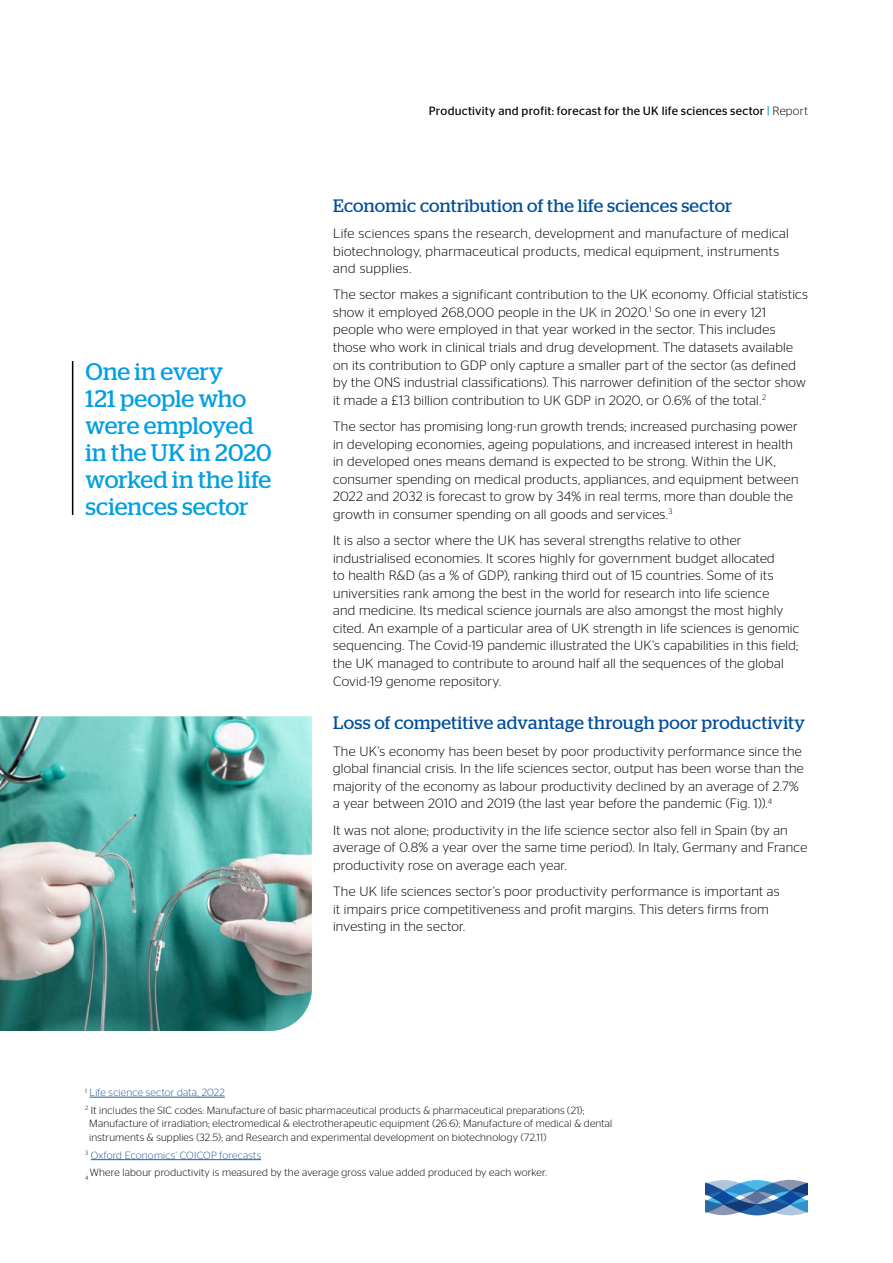
<style>
.page{position:relative;width:893px;height:1263px;background:#fff}
.page>*{position:absolute;margin:0;border:0;box-sizing:border-box;transform-origin:0 0}
.t1{font:24px/27px "Stag";letter-spacing:.005em;color:#009fe3}
.t2{font:18px "Stag";letter-spacing:.01em;color:#004e9b}
.t3{font:300 13.5px/17.5px "Stag Sans";letter-spacing:.02em;color:#000}
.t4{font:12px "Stag Sans";letter-spacing:.02em;color:#000}
.t5{font:300 10.5px/17.7px "Stag Sans";letter-spacing:.02em;color:#000}
.s1{color:#009fe3}
.s2{font-weight:300}
.s3{color:#275b9b}
</style>
<div class="page">
<svg style="left:705px;top:1180px;width:103px;height:35px;background:#5687b8"></svg>
<img style="left:0;top:716px;width:312px;height:315px">
<hr style="left:72px;top:361px;width:1px;height:154px;background:#000">
<hr style="left:90px;top:1097px;width:135px;height:1px;background:#275b9b">
<hr style="left:91px;top:1159px;width:170px;height:1px;background:#275b9b">
<h1 class="t1" style="left:85px;top:358px;width:188px">One in every<br>121 people who were employed in the UK in 2020 worked in the life sciences sector</h1>
<p class="t4" style="left:429px;top:104px;width:380px">Productivity and profit: forecast for the UK life sciences sector <span class="s1">|</span> <span class="s2">Report</span></p>
<h2 class="t2" style="left:333px;top:195px;width:401px">Economic contribution of the life sciences sector</h2>
<p class="t3" style="left:333px;top:224px;width:457px">Life sciences spans the research, development and manufacture of medical biotechnology, pharmaceutical products, medical equipment, instruments and supplies.</p>
<p class="t3" style="left:333px;top:286px;width:476px">The sector makes a significant contribution to the UK economy. Official statistics show it employed 268,000 people in the UK in 2020.<sup>1</sup> So one in every 121 people who were employed in that year worked in the sector. This includes those who work in clinical trials and drug development. The datasets available on its contribution to GDP only capture a smaller part of the sector (as defined by the ONS industrial classifications). This narrower definition of the sector show it made a £13 billion contribution to UK GDP in 2020, or 0.6% of the total.<sup>2</sup></p>
<p class="t3" style="left:333px;top:417px;width:467px">The sector has promising long-run growth trends; increased purchasing power in developing economies, ageing populations, and increased interest in health in developed ones means demand is expected to be strong. Within the UK, consumer spending on medical products, appliances, and equipment between 2022 and 2032 is forecast to grow by 34% in real terms, more than double the growth in consumer spending on all goods and services.<sup>3</sup></p>
<p class="t3" style="left:333px;top:531px;width:468px">It is also a sector where the UK has several strengths relative to other industrialised economies. It scores highly for government budget allocated<br>to health R&amp;D (as a % of GDP), ranking third out of 15 countries. Some of its universities rank among the best in the world for research into life science<br>and medicine. Its medical science journals are also amongst the most highly cited. An example of a particular area of UK strength in life sciences is genomic sequencing. The Covid-19 pandemic illustrated the UK’s capabilities in this field; the UK managed to contribute to around half all the sequences of the global Covid-19 genome repository.</p>
<h2 class="t2" style="left:333px;top:713px;width:474px">Loss of competitive advantage through poor productivity</h2>
<p class="t3" style="left:333px;top:742px;width:472px">The UK’s economy has been beset by poor productivity performance since the global financial crisis. In the life sciences sector, output has been worse than the majority of the economy as labour productivity declined by an average of 2.7% a year between 2010 and 2019 (the last year before the pandemic (Fig. 1)).<sup>4</sup></p>
<p class="t3" style="left:333px;top:821px;width:476px">It was not alone; productivity in the life science sector also fell in Spain (by an average of 0.8% a year over the same time period). In Italy, Germany and France productivity rose on average each year.</p>
<p class="t3" style="left:333px;top:882px;width:448px">The UK life sciences sector’s poor productivity performance is important as it impairs price competitiveness and profit margins. This deters firms from investing in the sector.</p>
<p class="t5" style="left:85px;top:1083px;width:501px"><sup>1</sup> <span class="s3">Life science sector data, 2022<br></span><sup>2</sup> It includes the SIC codes: Manufacture of basic pharmaceutical products &amp; pharmaceutical preparations (21);</p>
<p class="t5" style="left:89px;top:1117px;width:525px;line-height:13.5px">Manufacture of irradiation; electromedical &amp; electrotherapeutic equipment (26.6); Manufacture of medical &amp; dental instruments &amp; supplies (32.5); and Research and experimental development on biotechnology (72.11)</p>
<p class="t5" style="left:85px;top:1146px;width:463px"><sup>3</sup> <span class="s3">Oxford Economics’ COICOP forecasts<br></span><sub>4</sub> Where labour productivity is measured by the average gross value added produced by each worker.</p>
</div>
